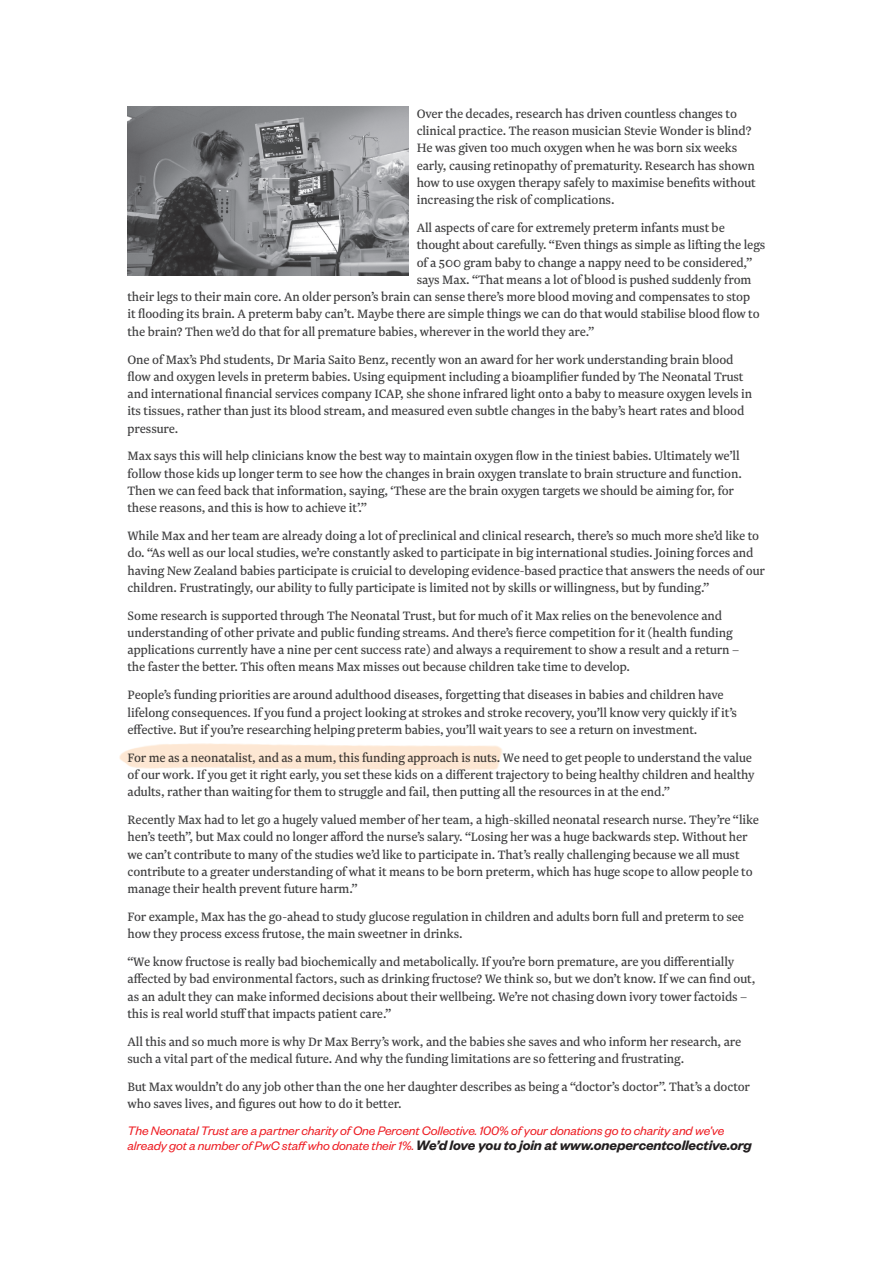
<style>
.page{position:relative;width:893px;height:1263px;background:#fff}
.page>*{position:absolute;margin:0;border:0;box-sizing:border-box;transform-origin:0 0}
.End_CTA{font:italic 600 15px "Founders Grotesk";letter-spacing:-.005em;color:#231f20}
.Body_Copy{font:14.25px/17.2px "Newzald";letter-spacing:-.005em;color:#3e3e3f}
.End_CTA-2{font:italic 13.5px "Founders Grotesk";letter-spacing:-.005em;color:#ee1d23}
.s1{font-weight:400;font-size:13.5px;color:#ee1d23}
</style>
<div class="page">
<img style="left:128px;top:107px;width:280px;height:169px">
<img style="left:119px;top:743px;width:383px;height:27px">
<p class="Body_Copy" style="left:417px;top:105px;width:340px">Over the decades, research has driven countless changes to clinical practice. The reason musician Stevie Wonder is blind?<br>He was given too much oxygen when he was born six weeks early, causing retinopathy of prematurity. Research has shown how to use oxygen therapy safely to maximise benefits without increasing the risk of complications.</p>
<p class="Body_Copy" style="left:417px;top:219px;width:310px">All aspects of care for extremely preterm infants must be</p>
<p class="Body_Copy" style="left:417px;top:236px;width:350px">thought about carefully. “Even things as simple as lifting the legs</p>
<p class="Body_Copy" style="left:417px;top:253px;width:337px">of a 500 gram baby to change a nappy need to be considered,”</p>
<p class="Body_Copy" style="left:417px;top:271px;width:336px">says Max. “That means a lot of blood is pushed suddenly from</p>
<p class="Body_Copy" style="left:128px;top:288px;width:624px">their legs to their main core. An older person’s brain can sense there’s more blood moving and compensates to stop</p>
<p class="Body_Copy" style="left:128px;top:305px;width:634px">it flooding its brain. A preterm baby can’t. Maybe there are simple things we can do that would stabilise blood flow to</p>
<p class="Body_Copy" style="left:128px;top:322px;width:468px">the brain? Then we’d do that for all premature babies, wherever in the world they are.”</p>
<p class="Body_Copy" style="left:128px;top:350px;width:626px">One of Max’s Phd students, Dr Maria Saito Benz, recently won an award for her work understanding brain blood flow and oxygen levels in preterm babies. Using equipment including a bioamplifier funded by The Neonatal Trust and international financial services company ICAP, she shone infrared light onto a baby to measure oxygen levels in its tissues, rather than just its blood stream, and measured even subtle changes in the baby’s heart rates and blood pressure.</p>
<p class="Body_Copy" style="left:128px;top:447px;width:616px">Max says this will help clinicians know the best way to maintain oxygen flow in the tiniest babies. Ultimately we’ll follow those kids up longer term to see how the changes in brain oxygen translate to brain structure and function.<br>Then we can feed back that information, saying, ‘These are the brain oxygen targets we should be aiming for, for these reasons, and this is how to achieve it’.”</p>
<p class="Body_Copy" style="left:128px;top:527px;width:639px">While Max and her team are already doing a lot of preclinical and clinical research, there’s so much more she’d like to do. “As well as our local studies, we’re constantly asked to participate in big international studies. Joining forces and having New Zealand babies participate is cruicial to developing evidence-based practice that answers the needs of our children. Frustratingly, our ability to fully participate is limited not by skills or willingness, but by funding.”</p>
<p class="Body_Copy" style="left:128px;top:606px;width:613px">Some research is supported through The Neonatal Trust, but for much of it Max relies on the benevolence and understanding of other private and public funding streams. And there’s fierce competition for it (health funding applications currently have a nine per cent success rate) and always a requirement to show a result and a return – the faster the better. This often means Max misses out because children take time to develop.</p>
<p class="Body_Copy" style="left:128px;top:686px;width:611px">People’s funding priorities are around adulthood diseases, forgetting that diseases in babies and children have lifelong consequences. If you fund a project looking at strokes and stroke recovery, you’ll know very quickly if it’s effective. But if you’re researching helping preterm babies, you’ll wait years to see a return on investment.</p>
<p class="Body_Copy" style="left:128px;top:748px;width:629px">For me as a neonatalist, and as a mum, this funding approach is nuts. We need to get people to understand the value of our work. If you get it right early, you set these kids on a different trajectory to being healthy children and healthy adults, rather than waiting for them to struggle and fail, then putting all the resources in at the end.”</p>
<p class="Body_Copy" style="left:128px;top:811px;width:633px">Recently Max had to let go a hugely valued member of her team, a high-skilled neonatal research nurse. They’re “like hen’s teeth”, but Max could no longer afford the nurse’s salary. “Losing her was a huge backwards step. Without her we can’t contribute to many of the studies we’d like to participate in. That’s really challenging because we all must contribute to a greater understanding of what it means to be born preterm, which has huge scope to allow people to manage their health prevent future harm.”</p>
<p class="Body_Copy" style="left:128px;top:908px;width:618px">For example, Max has the go-ahead to study glucose regulation in children and adults born full and preterm to see how they process excess frutose, the main sweetner in drinks.</p>
<p class="Body_Copy" style="left:128px;top:953px;width:629px">“We know fructose is really bad biochemically and metabolically. If you’re born premature, are you differentially affected by bad environmental factors, such as drinking fructose? We think so, but we don’t know. If we can find out, as an adult they can make informed decisions about their wellbeing. We’re not chasing down ivory tower factoids – this is real world stuff that impacts patient care.”</p>
<p class="Body_Copy" style="left:128px;top:1032px;width:615px">All this and so much more is why Dr Max Berry’s work, and the babies she saves and who inform her research, are such a vital part of the medical future. And why the funding limitations are so fettering and frustrating.</p>
<p class="Body_Copy" style="left:128px;top:1078px;width:624px">But Max wouldn’t do any job other than the one her daughter describes as being a “doctor’s doctor”. That’s a doctor who saves lives, and figures out how to do it better.</p>
<p class="End_CTA-2" style="left:128px;top:1122px;width:598px">The Neonatal Trust are a partner charity of One Percent Collective. 100% of your donations go to charity and we’ve</p>
<p class="End_CTA" style="left:128px;top:1136px;width:626px"><span class="s1">already got a number of PwC staff who donate their 1%.</span> We’d love you to join at www.onepercentcollective.org</p>
</div>
